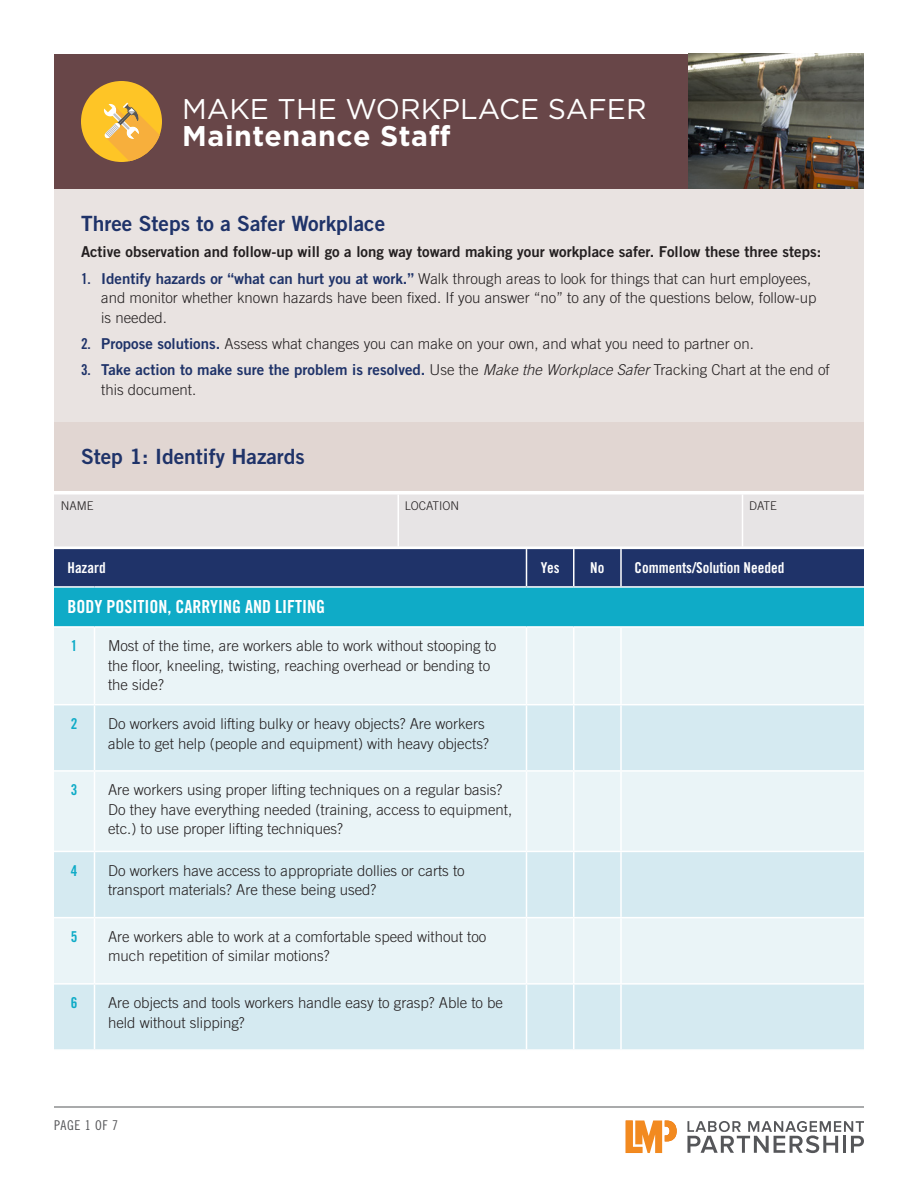
<style>
.page{position:relative;width:918px;height:1188px;background:#fff}
.page>*{position:absolute;margin:0;border:0;box-sizing:border-box;transform-origin:0 0}
.t1{font:28.5px "Gotham";color:#fff}
.t2{font:700 28.5px "Gotham";letter-spacing:.02em;color:#fff}
.t3{font:21px "Trade Gothic LT Std Bd 2";color:#1f3369}
.t4{font:18px "Trade Gothic LT Std Bd Cn 20";color:#fff}
.t5{font:300 15px/19.5px "Trade Gothic LT Std";color:#231f20}
.t6{font:15px "Trade Gothic LT Std Bd 2";color:#231f20}
.t7{font:15px "Trade Gothic LT Std Bd 2";color:#1f3369}
.t8{font:15px "Trade Gothic LT Std Bd Cn 20";color:#fff}
.t9{font:15px "Trade Gothic LT Std Bd Cn 20";color:#0fabc7}
.t10{font:13.5px "Trade Gothic LT Std Cn 18";letter-spacing:.05em;color:#555659}
.t11{font:300 12px "Trade Gothic LT Std";color:#231f20}
.s1{font-family:"Trade Gothic LT Std Bd Cn 20";font-weight:400;color:#1f3369}
.s2{font-family:"Trade Gothic LT Std Bd 2";font-weight:400;color:#1f3369}
.s3{font-family:"Trade Gothic LT Std Bd Cn 20"}
.s4{font-family:"Trade Gothic LT Std";font-weight:300;color:#231f20}
.s5{font-family:"Trade Gothic LT Std";font-weight:300;font-style:italic;color:#231f20}
</style>
<div class="page">
<div style="left:54px;top:421px;width:810px;height:70px;background:#e1d6d2"></div>
<div style="left:54px;top:54px;width:810px;height:135px;background:#684648"></div>
<div style="left:54px;top:189px;width:810px;height:233px;background:#e9e3e1"></div>
<div style="left:54px;top:587px;width:810px;height:40px;background:#0fabc7"></div>
<div style="left:54px;top:628px;width:810px;height:76px;background:#eaf4f7"></div>
<svg style="left:54px;top:705px;width:810px;height:344px;background:#deeef3"></svg>
<hr style="left:54px;top:586px;width:40px;height:2px;background:#fff">
<hr style="left:94px;top:586px;width:432px;height:2px;background:#fff">
<hr style="left:526px;top:586px;width:48px;height:2px;background:#fff">
<hr style="left:574px;top:586px;width:47px;height:2px;background:#fff">
<hr style="left:621px;top:586px;width:243px;height:2px;background:#fff">
<hr style="left:54px;top:626px;width:40px;height:2px;background:#fff">
<hr style="left:94px;top:626px;width:432px;height:2px;background:#fff">
<hr style="left:94px;top:628px;width:1px;height:76px;background:#fff">
<hr style="left:526px;top:626px;width:48px;height:2px;background:#fff">
<hr style="left:526px;top:628px;width:1px;height:76px;background:#fff">
<hr style="left:574px;top:626px;width:47px;height:2px;background:#fff">
<hr style="left:573px;top:628px;width:1px;height:76px;background:#fff">
<hr style="left:621px;top:626px;width:243px;height:2px;background:#fff">
<hr style="left:620px;top:628px;width:2px;height:76px;background:#fff">
<hr style="left:94px;top:705px;width:1px;height:65px;background:#fff">
<hr style="left:526px;top:705px;width:1px;height:65px;background:#fff">
<hr style="left:573px;top:705px;width:1px;height:65px;background:#fff">
<hr style="left:620px;top:705px;width:2px;height:65px;background:#fff">
<hr style="left:54px;top:770px;width:40px;height:2px;background:#fff">
<hr style="left:94px;top:770px;width:432px;height:2px;background:#fff">
<hr style="left:94px;top:772px;width:1px;height:79px;background:#fff">
<hr style="left:526px;top:770px;width:48px;height:2px;background:#fff">
<hr style="left:526px;top:772px;width:1px;height:79px;background:#fff">
<hr style="left:574px;top:770px;width:47px;height:2px;background:#fff">
<hr style="left:573px;top:772px;width:1px;height:79px;background:#fff">
<hr style="left:621px;top:770px;width:243px;height:2px;background:#fff">
<hr style="left:620px;top:772px;width:2px;height:79px;background:#fff">
<hr style="left:54px;top:851px;width:40px;height:1px;background:#fff">
<hr style="left:94px;top:851px;width:432px;height:1px;background:#fff">
<hr style="left:94px;top:852px;width:1px;height:65px;background:#fff">
<hr style="left:526px;top:851px;width:48px;height:1px;background:#fff">
<hr style="left:526px;top:852px;width:1px;height:65px;background:#fff">
<hr style="left:574px;top:851px;width:47px;height:1px;background:#fff">
<hr style="left:573px;top:852px;width:1px;height:65px;background:#fff">
<hr style="left:621px;top:851px;width:243px;height:1px;background:#fff">
<hr style="left:620px;top:852px;width:2px;height:65px;background:#fff">
<hr style="left:54px;top:917px;width:40px;height:1px;background:#fff">
<hr style="left:94px;top:917px;width:432px;height:1px;background:#fff">
<hr style="left:94px;top:918px;width:1px;height:65px;background:#fff">
<hr style="left:526px;top:917px;width:48px;height:1px;background:#fff">
<hr style="left:526px;top:918px;width:1px;height:65px;background:#fff">
<hr style="left:574px;top:917px;width:47px;height:1px;background:#fff">
<hr style="left:573px;top:918px;width:1px;height:65px;background:#fff">
<hr style="left:621px;top:917px;width:243px;height:1px;background:#fff">
<hr style="left:620px;top:918px;width:2px;height:65px;background:#fff">
<hr style="left:54px;top:983px;width:40px;height:2px;background:#fff">
<hr style="left:94px;top:983px;width:432px;height:2px;background:#fff">
<hr style="left:94px;top:985px;width:1px;height:64px;background:#fff">
<hr style="left:526px;top:983px;width:48px;height:2px;background:#fff">
<hr style="left:526px;top:985px;width:1px;height:64px;background:#fff">
<hr style="left:574px;top:983px;width:47px;height:2px;background:#fff">
<hr style="left:573px;top:985px;width:1px;height:64px;background:#fff">
<hr style="left:621px;top:983px;width:243px;height:2px;background:#fff">
<hr style="left:620px;top:985px;width:2px;height:64px;background:#fff">
<hr style="left:54px;top:1107px;width:810px;height:1px;background:#555659">
<svg style="left:54px;top:495px;width:810px;height:92px;background:#979db3"></svg>
<hr style="left:398px;top:495px;width:1px;height:51px;background:#fff">
<hr style="left:742px;top:495px;width:1px;height:51px;background:#fff">
<img style="left:688px;top:54px;width:176px;height:135px">
<svg style="left:687px;top:1121px;width:177px;height:32px"></svg>
<svg style="left:626px;top:1120px;width:51px;height:33px"></svg>
<div style="left:81px;top:81px;width:81px;height:81px;background:#fec526;border-radius:50%"></div>
<svg style="left:104px;top:103px;width:56px;height:58px"></svg>
<h1 class="t1" style="left:182px;top:91px;width:466px">MAKE THE WORKPLACE SAFER</h1>
<h1 class="t2" style="left:182px;top:117px;width:270px">Maintenance Staff</h1>
<h2 class="t3" style="left:81px;top:211px;width:306px">Three Steps to a Safer Workplace</h2>
<p class="t6" style="left:81px;top:243px;width:742px">Active observation and follow-up will go a long way toward making your workplace safer. Follow these three steps:</p>
<p class="t5" style="left:101px;top:268px;width:717px;text-indent:-20px"><span class="s1">1.</span> <span class="s2">Identify hazards or “what can hurt you at work.”</span> Walk through areas to look for things that can hurt employees, and monitor whether known hazards have been fixed. If you answer “no” to any of the questions below, follow-up is needed.</p>
<p class="t5" style="left:81px;top:334px;width:674px"><span class="s1">2.</span> <span class="s2">Propose solutions.</span> Assess what changes you can make on your own, and what you need to partner on.</p>
<p class="t7" style="left:81px;top:361px;width:750px"><span class="s3">3.</span> Take action to make sure the problem is resolved. <span class="s4">Use the</span> <span class="s5">Make the Workplace Safer</span> <span class="s4">Tracking Chart at the end of</span></p>
<p class="t5" style="left:101px;top:379px;width:97px">this document.</p>
<h2 class="t3" style="left:81px;top:443px;width:225px">Step 1: Identify Hazards</h2>
<p class="t11" style="left:61px;top:499px;width:34px">NAME</p>
<p class="t11" style="left:405px;top:499px;width:56px">LOCATION</p>
<p class="t11" style="left:749px;top:499px;width:29px">DATE</p>
<p class="t8" style="left:68px;top:559px;width:40px">Hazard</p>
<p class="t8" style="left:541px;top:559px;width:20px">Yes</p>
<p class="t8" style="left:590px;top:559px;width:16px">No</p>
<p class="t8" style="left:635px;top:559px;width:151px">Comments/Solution Needed</p>
<p class="t4" style="left:68px;top:596px;width:259px">BODY POSITION, CARRYING AND LIFTING</p>
<p class="t9" style="left:71px;top:637px;width:8px">1</p>
<p class="t5" style="left:108px;top:636px;width:390px">Most of the time, are workers able to work without stooping to the floor, kneeling, twisting, reaching overhead or bending to the side?</p>
<p class="t9" style="left:71px;top:715px;width:8px">2</p>
<p class="t5" style="left:108px;top:714px;width:382px">Do workers avoid lifting bulky or heavy objects? Are workers able to get help (people and equipment) with heavy objects?</p>
<p class="t9" style="left:71px;top:781px;width:8px">3</p>
<p class="t5" style="left:108px;top:780px;width:406px">Are workers using proper lifting techniques on a regular basis?<br>Do they have everything needed (training, access to equipment, etc.) to use proper lifting techniques?</p>
<p class="t9" style="left:71px;top:861px;width:8px">4</p>
<p class="t5" style="left:108px;top:860px;width:358px">Do workers have access to appropriate dollies or carts to transport materials? Are these being used?</p>
<p class="t9" style="left:71px;top:928px;width:8px">5</p>
<p class="t5" style="left:108px;top:927px;width:380px">Are workers able to work at a comfortable speed without too much repetition of similar motions?</p>
<p class="t9" style="left:71px;top:994px;width:8px">6</p>
<p class="t5" style="left:108px;top:993px;width:397px">Are objects and tools workers handle easy to grasp? Able to be held without slipping?</p>
<p class="t10" style="left:54px;top:1117px;width:66px">PAGE 1 OF 7</p>
</div>
